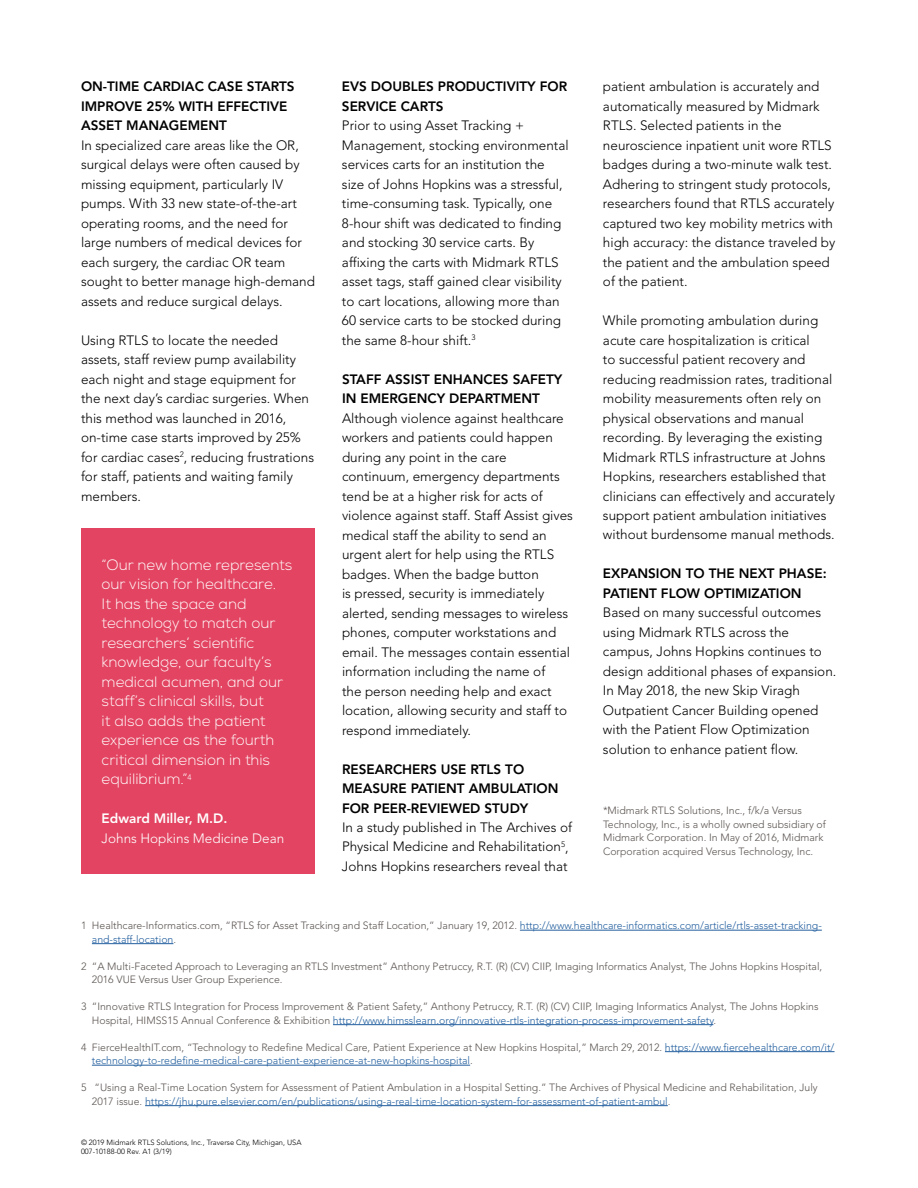
<style>
.page{position:relative;width:918px;height:1188px;background:#fff}
.page>*{position:absolute;margin:0;border:0;box-sizing:border-box;transform-origin:0 0}
.t1{font:300 15px/19.5px "Nexa";color:#fff}
.t2{font:300 13.5px/19.5px "Avenir";color:#000}
.t3{font:800 13.5px/19.5px "Avenir";color:#000}
.t4{font:300 13.5px "Avenir";color:#fff}
.t5{font:800 13.5px "Avenir";color:#fff}
.t6{font:300 10.5px/13.5px "Avenir";color:#5b5451}
.t7{font:300 10.5px/13.5px "Avenir";color:#215e9e}
.t8{font:300 7.5px/9px "Avenir";color:#000}
.s1{color:#5b5451}
.s2{color:#215e9e}
</style>
<div class="page">
<div style="left:81px;top:528px;width:234px;height:346px;background:#e34461"></div>
<hr style="left:520px;top:930px;width:302px;height:1px;background:#215e9e">
<hr style="left:92px;top:943px;width:81px;height:1px;background:#215e9e">
<hr style="left:333px;top:1024px;width:380px;height:1px;background:#215e9e">
<hr style="left:665px;top:1051px;width:170px;height:1px;background:#215e9e">
<hr style="left:92px;top:1065px;width:378px;height:1px;background:#215e9e">
<hr style="left:145px;top:1105px;width:523px;height:1px;background:#215e9e">
<p class="t3" style="left:81px;top:77px;width:215px">ON-TIME CARDIAC CASE STARTS<br>IMPROVE 25% WITH EFFECTIVE<br>ASSET MANAGEMENT</p>
<p class="t2" style="left:81px;top:135px;width:236px">In specialized care areas like the OR, surgical delays were often caused by missing equipment, particularly IV pumps. With 33 new state-of-the-art operating rooms, and the need for large numbers of medical devices for each surgery, the cardiac OR team sought to better manage high-demand assets and reduce surgical delays.</p>
<p class="t2" style="left:81px;top:330px;width:235px">Using RTLS to locate the needed assets, staff review pump availability each night and stage equipment for the next day’s cardiac surgeries. When this method was launched in 2016, on-time case starts improved by 25% for cardiac cases<sup>2</sup>, reducing frustrations for staff, patients and waiting family members.</p>
<p class="t1" style="left:102px;top:555px;width:192px">“Our new home represents our vision for healthcare.<br>It has the space and technology to match our researchers’ scientific knowledge, our faculty’s medical acumen, and our staff’s clinical skills, but<br>it also adds the patient experience as the fourth critical dimension in this equilibrium.”<sup>4</sup></p>
<p class="t5" style="left:102px;top:810px;width:127px">Edward Miller, M.D.</p>
<p class="t4" style="left:102px;top:830px;width:184px">Johns Hopkins Medicine Dean</p>
<p class="t3" style="left:342px;top:77px;width:227px">EVS DOUBLES PRODUCTIVITY FOR<br>SERVICE CARTS</p>
<p class="t2" style="left:342px;top:116px;width:228px">Prior to using Asset Tracking + Management, stocking environmental services carts for an institution the size of Johns Hopkins was a stressful, time-consuming task. Typically, one 8-hour shift was dedicated to finding and stocking 30 service carts. By affixing the carts with Midmark RTLS asset tags, staff gained clear visibility to cart locations, allowing more than 60 service carts to be stocked during the same 8-hour shift.<sup>3</sup></p>
<p class="t3" style="left:342px;top:369px;width:222px">STAFF ASSIST ENHANCES SAFETY<br>IN EMERGENCY DEPARTMENT</p>
<p class="t2" style="left:342px;top:408px;width:233px">Although violence against healthcare workers and patients could happen during any point in the care continuum, emergency departments tend be at a higher risk for acts of violence against staff. Staff Assist gives medical staff the ability to send an urgent alert for help using the RTLS badges. When the badge button<br>is pressed, security is immediately alerted, sending messages to wireless phones, computer workstations and email. The messages contain essential information including the name of<br>the person needing help and exact location, allowing security and staff to respond immediately.</p>
<p class="t3" style="left:342px;top:759px;width:218px">RESEARCHERS USE RTLS TO<br>MEASURE PATIENT AMBULATION<br>FOR PEER-REVIEWED STUDY</p>
<p class="t2" style="left:342px;top:818px;width:232px">In a study published in The Archives of<br>Physical Medicine and Rehabilitation<sup>5</sup>,<br>Johns Hopkins researchers reveal that</p>
<p class="t2" style="left:603px;top:77px;width:234px">patient ambulation is accurately and automatically measured by Midmark RTLS. Selected patients in the neuroscience inpatient unit wore RTLS badges during a two-minute walk test.<br>Adhering to stringent study protocols, researchers found that RTLS accurately captured two key mobility metrics with high accuracy: the distance traveled by the patient and the ambulation speed of the patient.</p>
<p class="t2" style="left:603px;top:311px;width:234px">While promoting ambulation during acute care hospitalization is critical<br>to successful patient recovery and reducing readmission rates, traditional mobility measurements often rely on physical observations and manual recording. By leveraging the existing Midmark RTLS infrastructure at Johns Hopkins, researchers established that clinicians can effectively and accurately support patient ambulation initiatives without burdensome manual methods.</p>
<p class="t3" style="left:603px;top:564px;width:225px">EXPANSION TO THE NEXT PHASE:<br>PATIENT FLOW OPTIMIZATION</p>
<p class="t2" style="left:603px;top:603px;width:235px">Based on many successful outcomes using Midmark RTLS across the campus, Johns Hopkins continues to design additional phases of expansion.<br>In May 2018, the new Skip Viragh Outpatient Cancer Building opened with the Patient Flow Optimization solution to enhance patient flow.</p>
<p class="t6" style="left:603px;top:804px;width:224px">*Midmark RTLS Solutions, Inc., f/k/a Versus Technology, Inc., is a wholly owned subsidiary of Midmark Corporation. In May of 2016, Midmark Corporation acquired Versus Technology, Inc.</p>
<p class="t7" style="left:92px;top:919px;width:731px;text-indent:-11px"><span class="s1">1 Healthcare-Informatics.com, “RTLS for Asset Tracking and Staff Location,” January 19, 2012.</span> http://www.healthcare-informatics.com/article/rtls-asset-tracking&shy;and-staff-location<span class="s1">.</span></p>
<p class="t6" style="left:92px;top:959px;width:732px;text-indent:-11px">2 “A Multi-Faceted Approach to Leveraging an RTLS Investment” Anthony Petruccy, R.T. (R) (CV) CIIP, Imaging Informatics Analyst, The Johns Hopkins Hospital,<br>2016 VUE Versus User Group Experience.</p>
<p class="t6" style="left:92px;top:1000px;width:728px;text-indent:-11px">3 “Innovative RTLS Integration for Process Improvement &amp; Patient Safety,” Anthony Petruccy, R.T. (R) (CV) CIIP, Imaging Informatics Analyst, The Johns Hopkins<br>Hospital, HIMSS15 Annual Conference &amp; Exhibition <span class="s2">http://www.himsslearn.org/innovative-rtls-integration-process-improvement-safety</span>.</p>
<p class="t7" style="left:92px;top:1040px;width:744px;text-indent:-11px"><span class="s1">4 FierceHealthIT.com, “Technology to Redefine Medical Care, Patient Experience at New Hopkins Hospital,” March 29, 2012.</span> https://www.fiercehealthcare.com/it/ technology-to-redefine-medical-care-patient-experience-at-new-hopkins-hospital<span class="s1">.</span></p>
<p class="t6" style="left:92px;top:1081px;width:727px;text-indent:-11px">5 “Using a Real-Time Location System for Assessment of Patient Ambulation in a Hospital Setting.” The Archives of Physical Medicine and Rehabilitation, July<br>2017 issue. <span class="s2">https://jhu.pure.elsevier.com/en/publications/using-a-real-time-location-system-for-assessment-of-patient-ambul</span>.</p>
<p class="t8" style="left:81px;top:1138px;width:222px">© 2019 Midmark RTLS Solutions, Inc., Traverse City, Michigan, USA<br>007-10188-00 Rev. A1 (3/19)</p>
</div>
